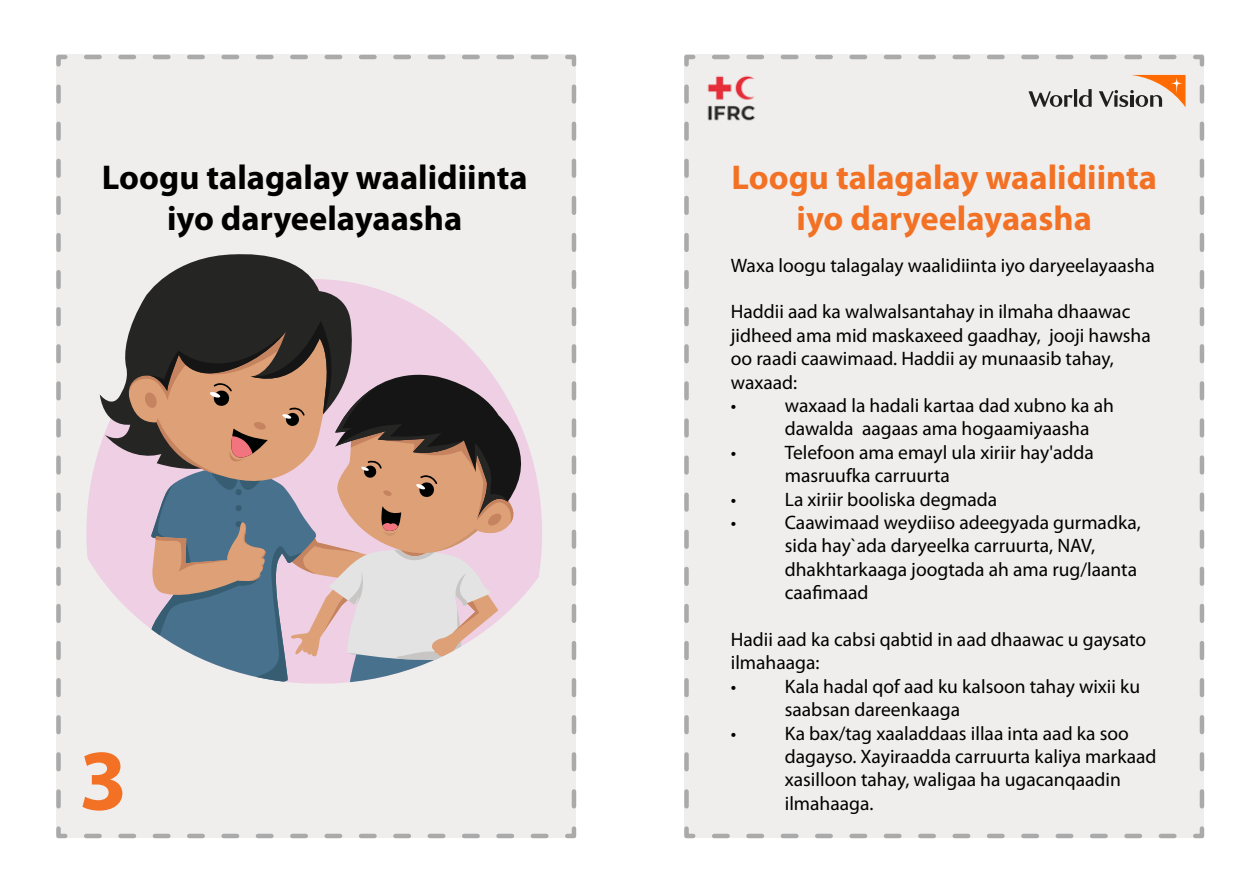
<style>
.page{position:relative;width:1259px;height:893px;background:#fff}
.page>*{position:absolute;margin:0;border:0;box-sizing:border-box;transform-origin:0 0}
.t1{font:700 87px "Myriad Pro";color:#f37124}
.t2{font:700 34.5px/41.4px "Myriad Pro";color:#f37124;text-align:center}
.t3{font:700 34.5px/41.4px "Myriad Pro";color:#000;text-align:center}
.t4{font:19.5px/23.4px "Myriad Pro";color:#000}
</style>
<div class="page">
<div style="left:56px;top:54px;width:521px;height:785px;background:#efeeed"></div>
<div style="left:684px;top:54px;width:521px;height:785px;background:#efeeed"></div>
<img style="left:697px;top:65px;width:68px;height:65px">
<svg style="left:1028px;top:75px;width:157px;height:32px;background:#d0beb2"></svg>
<svg style="left:86px;top:279px;width:456px;height:404px;background:#eee3e9"></svg>
<svg style="left:100px;top:249px;width:254px;height:222px;background:#8c898a"></svg>
<svg style="left:125px;top:316px;width:417px;height:367px;background:#ad9b98"></svg>
<h2 class="t3" style="left:102px;top:156px;width:427px">Loogu talagalay waalidiinta iyo daryeelayaasha</h2>
<h1 class="t1" style="left:79px;top:724px;width:50px">3</h1>
<h2 class="t2" style="left:731px;top:156px;width:427px">Loogu talagalay waalidiinta iyo daryeelayaasha</h2>
<p class="t4" style="left:731px;top:253px;width:425px">Waxa loogu talagalay waalidiinta iyo daryeelayaasha</p>
<p class="t4" style="left:731px;top:300px;width:421px">Haddii aad ka walwalsantahay in ilmaha dhaawac jidheed ama mid maskaxeed gaadhay, jooji hawsha oo raadi caawimaad. Haddii ay munaasib tahay, waxaad:<br>•</p>
<p class="t4" style="left:785px;top:393px;width:331px">waxaad la hadali kartaa dad xubno ka ah dawalda aagaas ama hogaamiyaasha</p>
<p class="t4" style="left:731px;top:440px;width:7px">•</p>
<p class="t4" style="left:785px;top:440px;width:310px">Telefoon ama emayl ula xiriir hay'adda masruufka carruurta</p>
<p class="t4" style="left:731px;top:487px;width:7px">•</p>
<p class="t4" style="left:785px;top:487px;width:214px">La xiriir booliska degmada</p>
<p class="t4" style="left:731px;top:510px;width:7px">•</p>
<p class="t4" style="left:785px;top:510px;width:358px">Caawimaad weydiiso adeegyada gurmadka, sida hay`ada daryeelka carruurta, NAV, dhakhtarkaaga joogtada ah ama rug/laanta caafimaad</p>
<p class="t4" style="left:731px;top:627px;width:417px">Hadii aad ka cabsi qabtid in aad dhaawac u gaysato ilmahaaga:<br>•</p>
<p class="t4" style="left:785px;top:674px;width:357px">Kala hadal qof aad ku kalsoon tahay wixii ku saabsan dareenkaaga</p>
<p class="t4" style="left:731px;top:721px;width:7px">•</p>
<p class="t4" style="left:785px;top:721px;width:373px">Ka bax/tag xaaladdaas illaa inta aad ka soo dagayso. Xayiraadda carruurta kaliya markaad xasilloon tahay, waligaa ha ugacanqaadin ilmahaaga.</p>
</div>
